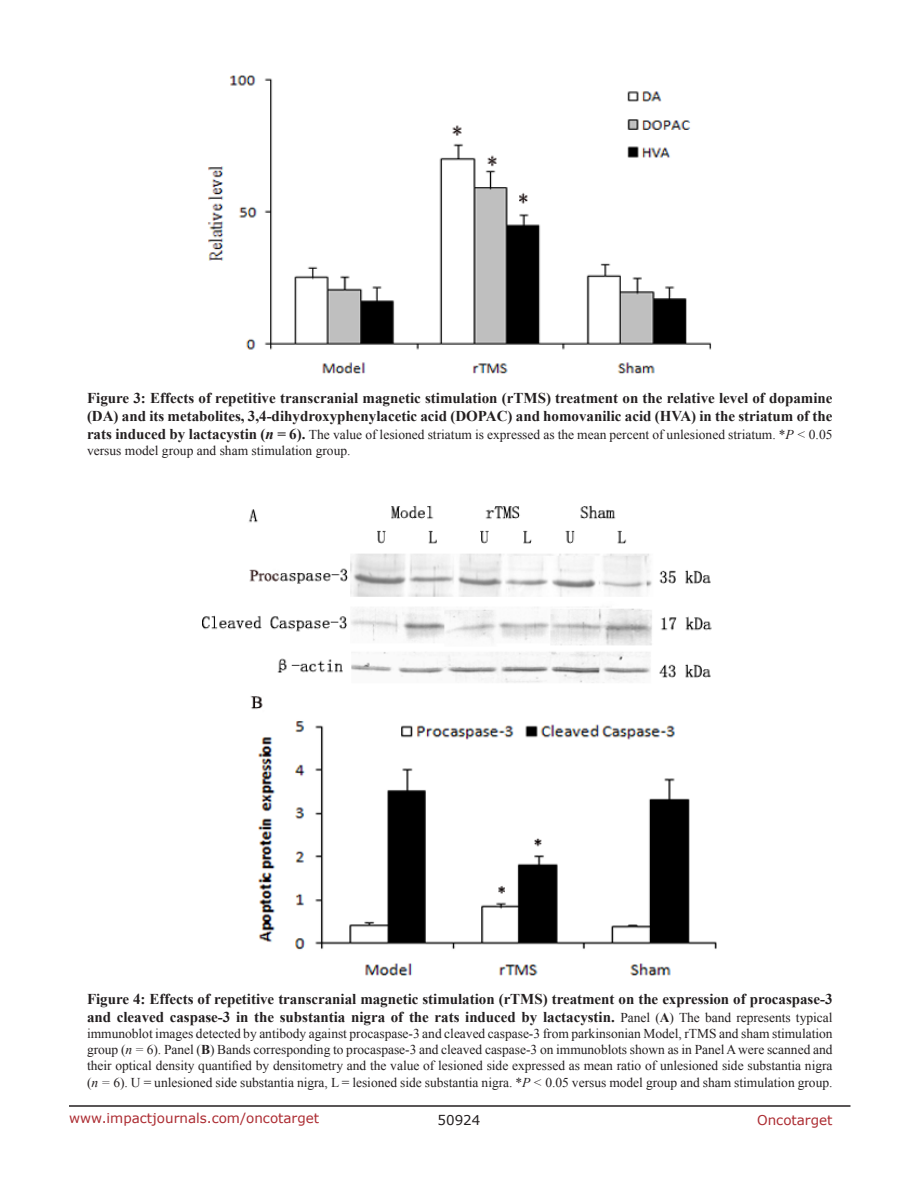
<style>
.page{position:relative;width:918px;height:1188px;background:#fff}
.page>*{position:absolute;margin:0;border:0;box-sizing:border-box;transform-origin:0 0}
.FigureText{font:700 15px/18px "Times New Roman";color:#231f20}
.FigureText-2{font:13.5px/16.2px "Times New Roman";color:#231f20}
.t1{font:13.5px "Verdana";color:#ac2b31}
.t2{font:13.5px "Verdana";color:#231f20}
.s1{font-weight:700;font-size:15px}
.s2{font-weight:700;font-style:italic;font-size:15px}
.s3{font-style:italic}
.s4{font-weight:400;font-size:13.5px}
.s5{font-size:13.5px}
.s6{font-weight:700}
</style>
<div class="page">
<hr style="left:69px;top:1105px;width:781px;height:2px;background:#231f20">
<img style="left:208px;top:76px;width:504px;height:298px">
<img style="left:203px;top:505px;width:514px;height:471px">
<p class="FigureText" style="left:87px;top:388px;width:747px">Figure 3: Effects of repetitive transcranial magnetic stimulation (rTMS) treatment on the relative level of dopamine (DA) and its metabolites, 3,4-dihydroxyphenylacetic acid (DOPAC) and homovanilic acid (HVA) in the striatum of the</p>
<p class="FigureText-2" style="left:87px;top:426px;width:747px"><span class="s1">rats induced by lactacystin (</span><span class="s2">n</span> <span class="s1">= 6).</span> The value of lesioned striatum is expressed as the mean percent of unlesioned striatum. *<span class="s3">P &lt;</span> 0.05 versus model group and sham stimulation group.</p>
<p class="FigureText" style="left:87px;top:989px;width:747px">Figure 4: Effects of repetitive transcranial magnetic stimulation (rTMS) treatment on the expression of procaspase-3 and cleaved caspase-3 in the substantia nigra of the rats induced by lactacystin. <span class="s4">Panel (</span><span class="s5">A</span><span class="s4">) The band represents typical</span></p>
<p class="FigureText-2" style="left:87px;top:1025px;width:747px;text-align:justify">immunoblot images detected by antibody against procaspase-3 and cleaved caspase-3 from parkinsonian Model, rTMS and sham stimulation group (<span class="s3">n =</span> 6). Panel (<span class="s6">B</span>) Bands corresponding to procaspase-3 and cleaved caspase-3 on immunoblots shown as in Panel A were scanned and their optical density quantified by densitometry and the value of lesioned side expressed as mean ratio of unlesioned side substantia nigra (<span class="s3">n =</span> 6). U = unlesioned side substantia nigra, L = lesioned side substantia nigra. *<span class="s3">P &lt;</span> 0.05 versus model group and sham stimulation group.</p>
<p class="t1" style="left:69px;top:1109px;width:252px">www.impactjournals.com/oncotarget</p>
<p class="t2" style="left:438px;top:1111px;width:44px">50924</p>
<p class="t1" style="left:757px;top:1111px;width:77px">Oncotarget</p>
</div>
